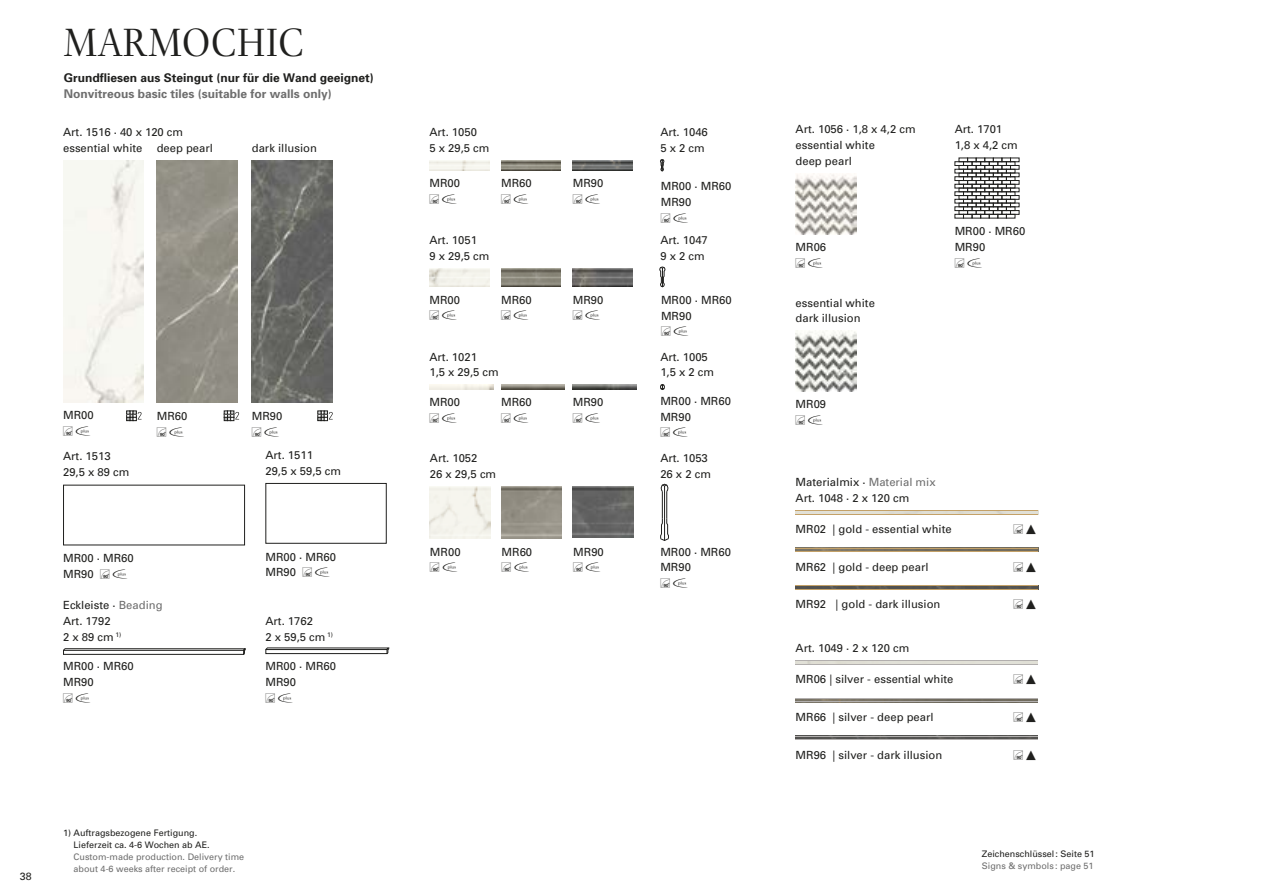
<style>
.page{position:relative;width:1263px;height:893px;background:#fff}
.page>*{position:absolute;margin:0;border:0;box-sizing:border-box;transform-origin:0 0}
.t1{font:39px "Villeroy Boch";color:#20201e}
.t2{font:700 12px "Univers";color:#20201e}
.t3{font:700 12px "Univers";color:#6e6e6e}
.t4{font:11.25px/15.8px "Univers";color:#20201e}
.t5{font:11.25px "VB6 Times New 1006 MDV";color:#20201e}
.t6{font:10.5px "Univers";color:#20201e}
.t7{font:9px/12px "Univers";color:#6e6e6e}
.t8{font:9px/12px "Univers";color:#20201e}
.s1{font-family:"VB6 Times New 1006 MDV"}
.s2{color:#6e6e6e}
</style>
<div class="page">
<img style="left:63px;top:160px;width:81px;height:243px">
<svg style="left:126px;top:411px;width:16px;height:10px"></svg>
<img style="left:157px;top:160px;width:80px;height:243px">
<svg style="left:224px;top:411px;width:15px;height:10px"></svg>
<img style="left:252px;top:160px;width:81px;height:243px">
<svg style="left:318px;top:411px;width:15px;height:10px"></svg>
<img style="left:795px;top:331px;width:61px;height:60px">
<img style="left:795px;top:173px;width:61px;height:61px">
<svg style="left:954px;top:157px;width:65px;height:62px"></svg>
<div style="left:265px;top:483px;width:122px;height:61px;border:1px solid #20201e"></div>
<img style="left:429px;top:385px;width:64px;height:4px">
<img style="left:501px;top:385px;width:64px;height:4px">
<img style="left:573px;top:385px;width:64px;height:4px">
<img style="left:429px;top:486px;width:61px;height:53px">
<img style="left:501px;top:486px;width:61px;height:53px">
<img style="left:573px;top:486px;width:60px;height:51px">
<img style="left:429px;top:269px;width:60px;height:18px">
<img style="left:501px;top:269px;width:60px;height:18px">
<img style="left:573px;top:269px;width:59px;height:18px">
<img style="left:429px;top:160px;width:60px;height:10px">
<img style="left:501px;top:160px;width:60px;height:10px">
<img style="left:573px;top:160px;width:59px;height:10px">
<svg style="left:659px;top:266px;width:7px;height:21px"></svg>
<svg style="left:660px;top:159px;width:5px;height:12px"></svg>
<svg style="left:660px;top:384px;width:5px;height:6px"></svg>
<svg style="left:660px;top:484px;width:9px;height:57px"></svg>
<hr style="left:664px;top:486px;width:1px;height:54px;background:#20201e">
<img style="left:795px;top:549px;width:243px;height:2px">
<hr style="left:795px;top:548px;width:243px;height:1px;background:#c4a168">
<hr style="left:795px;top:551px;width:243px;height:1px;background:#c4a168">
<hr style="left:795px;top:510px;width:243px;height:1px;background:#c4a168">
<hr style="left:795px;top:514px;width:243px;height:1px;background:#c4a168">
<img style="left:795px;top:587px;width:243px;height:2px">
<hr style="left:795px;top:586px;width:243px;height:1px;background:#c4a168">
<hr style="left:795px;top:589px;width:243px;height:1px;background:#c4a168">
<img style="left:795px;top:737px;width:243px;height:2px">
<hr style="left:795px;top:736px;width:243px;height:1px;background:#b2afae">
<hr style="left:795px;top:739px;width:243px;height:1px;background:#b2afae">
<img style="left:795px;top:699px;width:243px;height:3px">
<hr style="left:795px;top:698px;width:243px;height:1px;background:#b2afae">
<hr style="left:795px;top:702px;width:243px;height:1px;background:#b2afae">
<hr style="left:795px;top:660px;width:243px;height:1px;background:#b2afae">
<hr style="left:795px;top:664px;width:243px;height:1px;background:#b2afae">
<svg style="left:265px;top:647px;width:124px;height:7px"></svg>
<svg style="left:63px;top:648px;width:183px;height:7px"></svg>
<h1 class="t1" style="left:63px;top:17px;width:243px">MARMOCHIC</h1>
<p class="t2" style="left:64px;top:70px;width:312px">Grundfliesen aus Steingut (nur für die Wand geeignet)</p>
<p class="t3" style="left:64px;top:87px;width:270px">Nonvitreous basic tiles (suitable for walls only)</p>
<p class="t4" style="left:63px;top:124px;width:122px">Art. 1516 · 40 x 120 cm essential white</p>
<p class="t4" style="left:157px;top:140px;width:58px">deep pearl</p>
<p class="t4" style="left:252px;top:140px;width:67px">dark illusion</p>
<p class="t4" style="left:63px;top:407px;width:32px">MR00</p>
<p class="t5" style="left:63px;top:425px;width:29px">} {</p>
<p class="t4" style="left:157px;top:408px;width:32px">MR60</p>
<p class="t5" style="left:157px;top:425px;width:29px">} {</p>
<p class="t4" style="left:252px;top:408px;width:32px">MR90</p>
<p class="t5" style="left:252px;top:425px;width:29px">} {</p>
<p class="t4" style="left:63px;top:449px;width:68px">Art. 1513<br>29,5 x 89 cm</p>
<p class="t4" style="left:265px;top:447px;width:77px">Art. 1511<br>29,5 x 59,5 cm</p>
<p class="t4" style="left:63px;top:551px;width:72px">MR00 · MR60<br>MR90 <span class="s1">} {</span></p>
<p class="t4" style="left:265px;top:549px;width:72px">MR00 · MR60<br>MR90 <span class="s1">} {</span></p>
<p class="t4" style="left:63px;top:598px;width:101px">Eckleiste · <span class="s2">Beading</span></p>
<p class="t4" style="left:63px;top:613px;width:60px">Art. 1792<br>2 x 89 cm <sup>1)</sup></p>
<p class="t4" style="left:265px;top:613px;width:69px">Art. 1762<br>2 x 59,5 cm <sup>1)</sup></p>
<p class="t4" style="left:63px;top:659px;width:72px">MR00 · MR60<br>MR90</p>
<p class="t5" style="left:63px;top:692px;width:29px">} {</p>
<p class="t4" style="left:265px;top:659px;width:72px">MR00 · MR60<br>MR90</p>
<p class="t5" style="left:265px;top:692px;width:29px">} {</p>
<p class="t6" style="left:20px;top:870px;width:13px">38</p>
<p class="t8" style="left:74px;top:827px;width:138px;text-indent:-11px">1) Auftragsbezogene Fertigung.<br>Lieferzeit ca. 4-6 Wochen ab AE.</p>
<p class="t7" style="left:74px;top:851px;width:172px">Custom-made production. Delivery time about 4-6 weeks after receipt of order.</p>
<p class="t4" style="left:429px;top:124px;width:62px">Art. 1050<br>5 x 29,5 cm</p>
<p class="t4" style="left:429px;top:176px;width:32px">MR00</p>
<p class="t5" style="left:429px;top:193px;width:29px">} {</p>
<p class="t4" style="left:501px;top:176px;width:32px">MR60</p>
<p class="t5" style="left:501px;top:193px;width:29px">} {</p>
<p class="t4" style="left:429px;top:233px;width:62px">Art. 1051<br>9 x 29,5 cm</p>
<p class="t4" style="left:429px;top:292px;width:32px">MR00</p>
<p class="t5" style="left:429px;top:309px;width:29px">} {</p>
<p class="t4" style="left:501px;top:292px;width:32px">MR60</p>
<p class="t5" style="left:501px;top:309px;width:29px">} {</p>
<p class="t4" style="left:429px;top:349px;width:71px">Art. 1021<br>1,5 x 29,5 cm</p>
<p class="t4" style="left:429px;top:394px;width:32px">MR00</p>
<p class="t5" style="left:429px;top:411px;width:29px">} {</p>
<p class="t4" style="left:501px;top:394px;width:32px">MR60</p>
<p class="t5" style="left:501px;top:411px;width:29px">} {</p>
<p class="t4" style="left:430px;top:450px;width:68px">Art. 1052<br>26 x 29,5 cm</p>
<p class="t4" style="left:430px;top:544px;width:32px">MR00</p>
<p class="t5" style="left:430px;top:561px;width:29px">} {</p>
<p class="t4" style="left:502px;top:544px;width:32px">MR60</p>
<p class="t5" style="left:502px;top:561px;width:29px">} {</p>
<p class="t4" style="left:573px;top:176px;width:32px">MR90</p>
<p class="t5" style="left:573px;top:193px;width:29px">} {</p>
<p class="t4" style="left:573px;top:292px;width:32px">MR90</p>
<p class="t5" style="left:573px;top:309px;width:29px">} {</p>
<p class="t4" style="left:573px;top:394px;width:32px">MR90</p>
<p class="t5" style="left:573px;top:411px;width:29px">} {</p>
<p class="t4" style="left:573px;top:544px;width:32px">MR90</p>
<p class="t5" style="left:573px;top:561px;width:29px">} {</p>
<p class="t4" style="left:660px;top:124px;width:49px">Art. 1046<br>5 x 2 cm</p>
<p class="t4" style="left:661px;top:179px;width:72px">MR00 · MR60<br>MR90</p>
<p class="t5" style="left:661px;top:212px;width:29px">} {</p>
<p class="t4" style="left:660px;top:233px;width:49px">Art. 1047<br>9 x 2 cm</p>
<p class="t4" style="left:661px;top:292px;width:72px">MR00 · MR60<br>MR90</p>
<p class="t5" style="left:661px;top:325px;width:29px">} {</p>
<p class="t4" style="left:660px;top:349px;width:55px">Art. 1005<br>1,5 x 2 cm</p>
<p class="t4" style="left:660px;top:393px;width:72px">MR00 · MR60<br>MR90</p>
<p class="t5" style="left:660px;top:426px;width:29px">} {</p>
<p class="t4" style="left:660px;top:450px;width:52px">Art. 1053<br>26 x 2 cm</p>
<p class="t4" style="left:660px;top:544px;width:72px">MR00 · MR60<br>MR90</p>
<p class="t5" style="left:660px;top:577px;width:29px">} {</p>
<p class="t4" style="left:795px;top:122px;width:122px">Art. 1056 · 1,8 x 4,2 cm essential white<br>deep pearl</p>
<p class="t4" style="left:795px;top:239px;width:32px">MR06</p>
<p class="t5" style="left:795px;top:256px;width:29px">} {</p>
<p class="t4" style="left:795px;top:295px;width:81px">essential white dark illusion</p>
<p class="t4" style="left:955px;top:122px;width:65px">Art. 1701<br>1,8 x 4,2 cm</p>
<p class="t4" style="left:955px;top:224px;width:72px">MR00 · MR60<br>MR90</p>
<p class="t5" style="left:955px;top:256px;width:29px">} {</p>
<p class="t4" style="left:795px;top:397px;width:32px">MR09</p>
<p class="t5" style="left:795px;top:414px;width:29px">} {</p>
<p class="t4" style="left:795px;top:474px;width:142px">Materialmix · <span class="s2">Material mix<br></span>Art. 1048 · 2 x 120 cm</p>
<p class="t4" style="left:795px;top:521px;width:158px">MR02 | gold - essential white</p>
<p class="t5" style="left:1013px;top:523px;width:24px">} X</p>
<p class="t4" style="left:795px;top:559px;width:134px">MR62 | gold - deep pearl</p>
<p class="t5" style="left:1013px;top:560px;width:24px">} X</p>
<p class="t4" style="left:795px;top:597px;width:146px">MR92 | gold - dark illusion</p>
<p class="t5" style="left:1013px;top:598px;width:24px">} X</p>
<p class="t4" style="left:795px;top:640px;width:115px">Art. 1049 · 2 x 120 cm</p>
<p class="t4" style="left:795px;top:672px;width:159px">MR06 | silver - essential white</p>
<p class="t5" style="left:1013px;top:673px;width:24px">} X</p>
<p class="t4" style="left:795px;top:709px;width:139px">MR66 | silver - deep pearl</p>
<p class="t5" style="left:1013px;top:711px;width:24px">} X</p>
<p class="t4" style="left:795px;top:747px;width:148px">MR96 | silver - dark illusion</p>
<p class="t5" style="left:1013px;top:748px;width:24px">} X</p>
<p class="t8" style="left:982px;top:848px;width:114px">Zeichenschlüssel: Seite 51</p>
<p class="t7" style="left:982px;top:860px;width:113px">Signs &amp; symbols: page 51</p>
</div>
